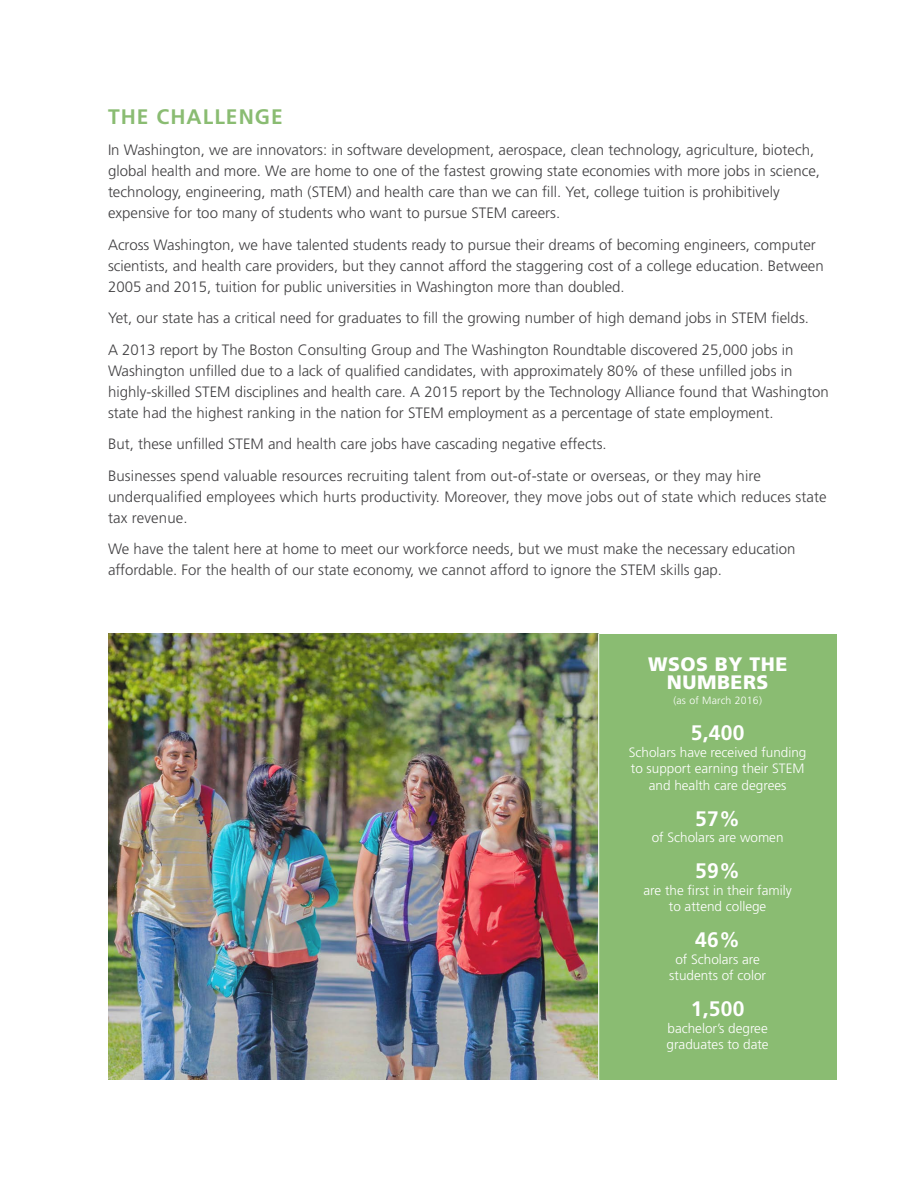
<style>
.page{position:relative;width:918px;height:1188px;background:#fff}
.page>*{position:absolute;margin:0;border:0;box-sizing:border-box;transform-origin:0 0}
.t1{font:700 21px "Frutiger LT Std";letter-spacing:.01em;color:#fff}
.t2{font:700 21px "Frutiger LT Std";letter-spacing:.05em;color:#8abc72}
.t3{font:900 19.5px/18px "Frutiger LT Std";letter-spacing:.025em;color:#fff;text-align:center}
.t4{font:300 15px/21px "Frutiger LT Std";color:#414042}
.t5{font:300 13.5px/16.5px "Frutiger LT Std";color:#fff;text-align:center}
.t6{font:300 10.5px "Frutiger LT Std";letter-spacing:.02em;color:#fff}
</style>
<div class="page">
<img style="left:108px;top:634px;width:490px;height:445px">
<div style="left:598px;top:634px;width:239px;height:445px;background:#8abc72"></div>
<hr style="left:598px;top:633px;width:1px;height:452px;background:#fff">
<h1 class="t2" style="left:108px;top:104px;width:176px">THE CHALLENGE</h1>
<p class="t4" style="left:108px;top:140px;width:714px">In Washington, we are innovators: in software development, aerospace, clean technology, agriculture, biotech, global health and more. We are home to one of the fastest growing state economies with more jobs in science, technology, engineering, math (STEM) and health care than we can fill. Yet, college tuition is prohibitively expensive for too many of students who want to pursue STEM careers.</p>
<p class="t4" style="left:108px;top:234px;width:717px">Across Washington, we have talented students ready to pursue their dreams of becoming engineers, computer scientists, and health care providers, but they cannot afford the staggering cost of a college education. Between<br>2005 and 2015, tuition for public universities in Washington more than doubled.</p>
<p class="t4" style="left:108px;top:303px;width:703px;line-height:31.5px">Yet, our state has a critical need for graduates to fill the growing number of high demand jobs in STEM fields.<br>A 2013 report by The Boston Consulting Group and The Washington Roundtable discovered 25,000 jobs in</p>
<p class="t4" style="left:108px;top:360px;width:722px">Washington unfilled due to a lack of qualified candidates, with approximately 80% of these unfilled jobs in highly-skilled STEM disciplines and health care. A 2015 report by the Technology Alliance found that Washington state had the highest ranking in the nation for STEM employment as a percentage of state employment.</p>
<p class="t4" style="left:108px;top:429px;width:654px;line-height:31.5px">But, these unfilled STEM and health care jobs have cascading negative effects.<br>Businesses spend valuable resources recruiting talent from out-of-state or overseas, or they may hire</p>
<p class="t4" style="left:108px;top:486px;width:720px">underqualified employees which hurts productivity. Moreover, they move jobs out of state which reduces state tax revenue.</p>
<p class="t4" style="left:108px;top:539px;width:689px">We have the talent here at home to meet our workforce needs, but we must make the necessary education affordable. For the health of our state economy, we cannot afford to ignore the STEM skills gap.</p>
<h2 class="t3" style="left:648px;top:655px;width:141px">WSOS BY THE<br>NUMBERS</h2>
<p class="t6" style="left:673px;top:695px;width:90px">(as of March 2016)</p>
<h1 class="t1" style="left:691px;top:721px;width:55px">5,400</h1>
<p class="t5" style="left:629px;top:744px;width:179px">Scholars have received funding to support earning their STEM and health care degrees</p>
<h1 class="t1" style="left:695px;top:806px;width:46px">57%</h1>
<p class="t5" style="left:652px;top:830px;width:133px">of Scholars are women</p>
<h1 class="t1" style="left:695px;top:859px;width:46px">59%</h1>
<p class="t5" style="left:644px;top:882px;width:150px">are the first in their family to attend college</p>
<h1 class="t1" style="left:695px;top:928px;width:46px">46%</h1>
<p class="t5" style="left:669px;top:951px;width:98px">of Scholars are students of color</p>
<h1 class="t1" style="left:691px;top:997px;width:55px">1,500</h1>
<p class="t5" style="left:667px;top:1020px;width:104px;text-align:left">bachelor’s degree graduates to date</p>
</div>
